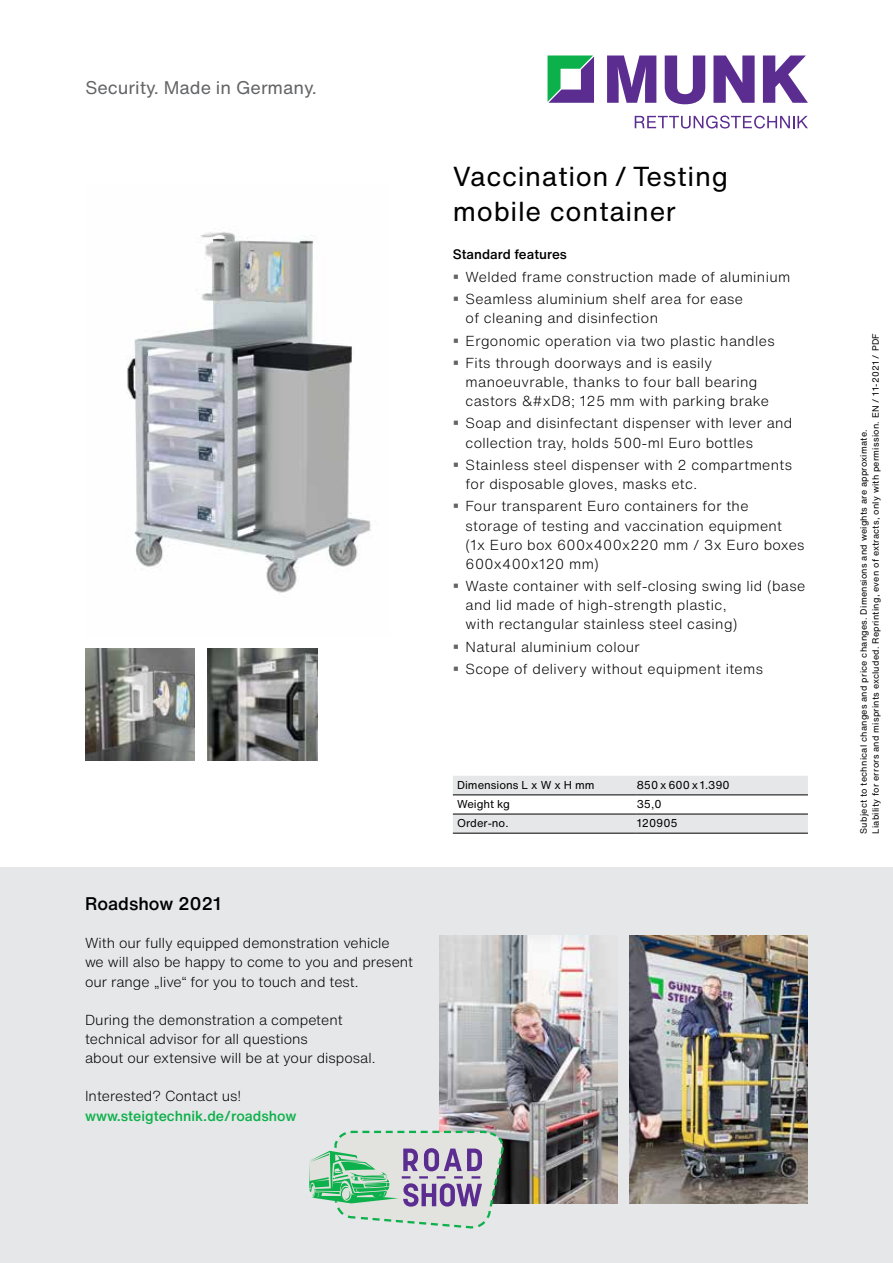
<style>
.page{position:relative;width:893px;height:1263px;background:#fff}
.page>*{position:absolute;margin:0;border:0;box-sizing:border-box;transform-origin:0 0}
.t1{font:27px/35.1px "Helvetica Now Text";letter-spacing:.025em;color:#000}
.t2{font:18px "Helvetica Now Text";color:#636466}
.t3{font:500 18px "Helvetica Now Text";color:#000}
.t4{font:300 14.25px/19.2px "Helvetica Now Text";letter-spacing:.025em;color:#000}
.t5{font:300 14.25px/19.2px "Helvetica Now Text";color:#000}
.t6{font:500 14.25px "Helvetica Now Text";color:#0db14b}
.t7{font:500 13.5px "Helvetica Now Text";color:#000}
.t8{font:11.25px "Helvetica Now Text";color:#000}
.t9{font:9px/12px "Helvetica Now Text";letter-spacing:.025em;color:#000}
</style>
<div class="page">
<img style="left:126px;top:232px;width:245px;height:361px">
<img style="left:85px;top:648px;width:110px;height:112px">
<img style="left:208px;top:648px;width:109px;height:112px">
<div style="left:0;top:867px;width:893px;height:396px;background:#e6e7e8"></div>
<img style="left:439px;top:936px;width:179px;height:267px">
<img style="left:630px;top:936px;width:178px;height:267px">
<svg style="left:309px;top:1131px;width:195px;height:97px"></svg>
<svg style="left:453px;top:776px;width:355px;height:57px"></svg>
<hr style="left:453px;top:795px;width:184px;height:1px;background:#000">
<hr style="left:637px;top:795px;width:171px;height:1px;background:#000">
<hr style="left:453px;top:814px;width:184px;height:1px;background:#000">
<hr style="left:637px;top:814px;width:171px;height:1px;background:#000">
<hr style="left:453px;top:833px;width:184px;height:1px;background:#000">
<hr style="left:637px;top:833px;width:171px;height:1px;background:#000">
<svg style="left:547px;top:55px;width:47px;height:48px"></svg>
<svg style="left:607px;top:55px;width:49px;height:48px"></svg>
<svg style="left:665px;top:55px;width:40px;height:49px"></svg>
<svg style="left:713px;top:55px;width:42px;height:48px"></svg>
<svg style="left:763px;top:55px;width:45px;height:48px"></svg>
<svg style="left:635px;top:116px;width:173px;height:13px"></svg>
<p class="t2" style="left:85px;top:74px;width:233px">Security. Made in Germany.</p>
<h1 class="t1" style="left:453px;top:158px;width:277px">Vaccination / Testing mobile container</h1>
<p class="t7" style="left:453px;top:244px;width:116px">Standard features</p>
<p class="t4" style="left:466px;top:265px;width:326px;line-height:22.4px">Welded frame construction made of aluminium<br>Seamless aluminium shelf area for ease</p>
<p class="t4" style="left:466px;top:306px;width:311px;line-height:22.4px">of cleaning and disinfection<br>Ergonomic operation via two plastic handles<br>Fits through doorways and is easily</p>
<p class="t4" style="left:466px;top:372px;width:305px">manoeuvrable, thanks to four ball bearing castors &amp;#xD8; 125 mm with parking brake</p>
<p class="t4" style="left:466px;top:413px;width:328px">Soap and disinfectant dispenser with lever and collection tray, holds 500-ml Euro bottles</p>
<p class="t4" style="left:466px;top:455px;width:328px">Stainless steel dispenser with 2 compartments for disposable gloves, masks etc.</p>
<p class="t4" style="left:465px;top:496px;width:340px">Four transparent Euro containers for the storage of testing and vaccination equipment (1x Euro box 600x400x220 mm / 3x Euro boxes 600x400x120 mm)</p>
<p class="t4" style="left:465px;top:576px;width:341px">Waste container with self-closing swing lid (base and lid made of high-strength plastic,<br>with rectangular stainless steel casing)</p>
<p class="t4" style="left:465px;top:635px;width:299px;line-height:22.4px">Natural aluminium colour<br>Scope of delivery without equipment items</p>
<p class="t3" style="left:85px;top:890px;width:138px">Roadshow 2021</p>
<p class="t5" style="left:85px;top:933px;width:330px">With our fully equipped demonstration vehicle<br>we will also be happy to come to you and present our range „live“ for you to touch and test.</p>
<p class="t5" style="left:85px;top:1010px;width:292px">During the demonstration a competent technical advisor for all questions<br>about our extensive will be at your disposal.</p>
<p class="t5" style="left:85px;top:1086px;width:158px">Interested? Contact us!</p>
<p class="t6" style="left:85px;top:1105px;width:213px">www.steigtechnik.de/roadshow</p>
<p class="t8" style="left:457px;top:776px;width:139px">Dimensions L x W x H mm</p>
<p class="t8" style="left:637px;top:776px;width:95px">850 x 600 x 1.390</p>
<p class="t8" style="left:457px;top:795px;width:54px">Weight kg</p>
<p class="t8" style="left:637px;top:795px;width:26px">35,0</p>
<p class="t8" style="left:457px;top:815px;width:53px">Order-no.</p>
<p class="t8" style="left:637px;top:815px;width:43px">120905</p>
<p class="t9" style="left:857px;top:834px;width:502px;rotate:-90deg">Subject to technical changes and price changes. Dimensions and weights are approximate.<br>Liability for errors and misprints excluded. Reprinting, even of extracts, only with permission. EN / 11-2021 / PDF</p>
</div>
